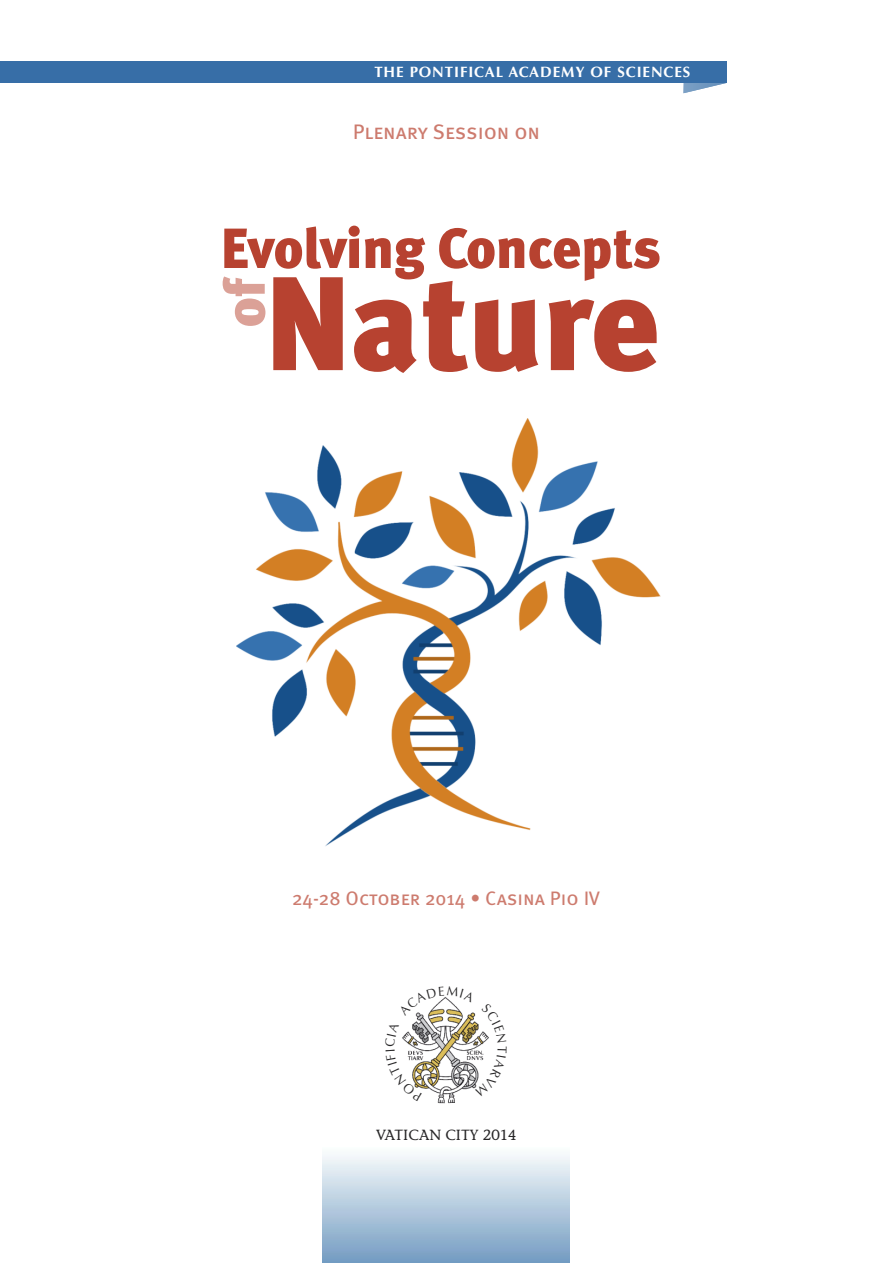
<style>
.page{position:relative;width:893px;height:1263px;background:#fff}
.page>*{position:absolute;margin:0;border:0;box-sizing:border-box;transform-origin:0 0}
.t1{font:900 133.2px "Meta";color:#b74230}
.t2{font:900 56.55px "Meta";letter-spacing:-.005em;color:#b74230}
.t3{font:900 56.55px "Meta";color:#dba197}
.t4{font:21px "Meta Book Caps";color:#cd7b6e}
.t5{font:19.5px "Meta Book Caps";color:#cd7b6e}
.t6{font:700 15px "Optima LT Std";letter-spacing:.06em;color:#fff}
.t7{font:500 14.7px "Stone Informal Std";color:#272627}
</style>
<div class="page">
<svg style="left:683px;top:83px;width:43px;height:10px"></svg>
<img style="left:236px;top:419px;width:424px;height:427px">
<div style="left:0;top:62px;width:727px;height:21px;background:#376ea7"></div>
<svg style="left:402px;top:996px;width:87px;height:105px"></svg>
<p class="t6" style="left:374px;top:66px;width:317px">THE PONTIFICAL ACADEMY OF SCIENCES</p>
<h3 class="t4" style="left:353px;top:124px;width:189px">Plenary Session on</h3>
<h2 class="t2" style="left:221px;top:229px;width:441px">Evolving Concepts</h2>
<h1 class="t1" style="left:265px;top:277px;width:396px">Nature</h1>
<h2 class="t3" style="left:225px;top:327px;width:51px;rotate:-90deg">of</h2>
<h3 class="t5" style="left:292px;top:891px;width:309px">24-28 October 2014 • Casina Pio IV</h3>
<p class="t7" style="left:376px;top:1129px;width:142px">VATICAN CITY 2014</p>
</div>
